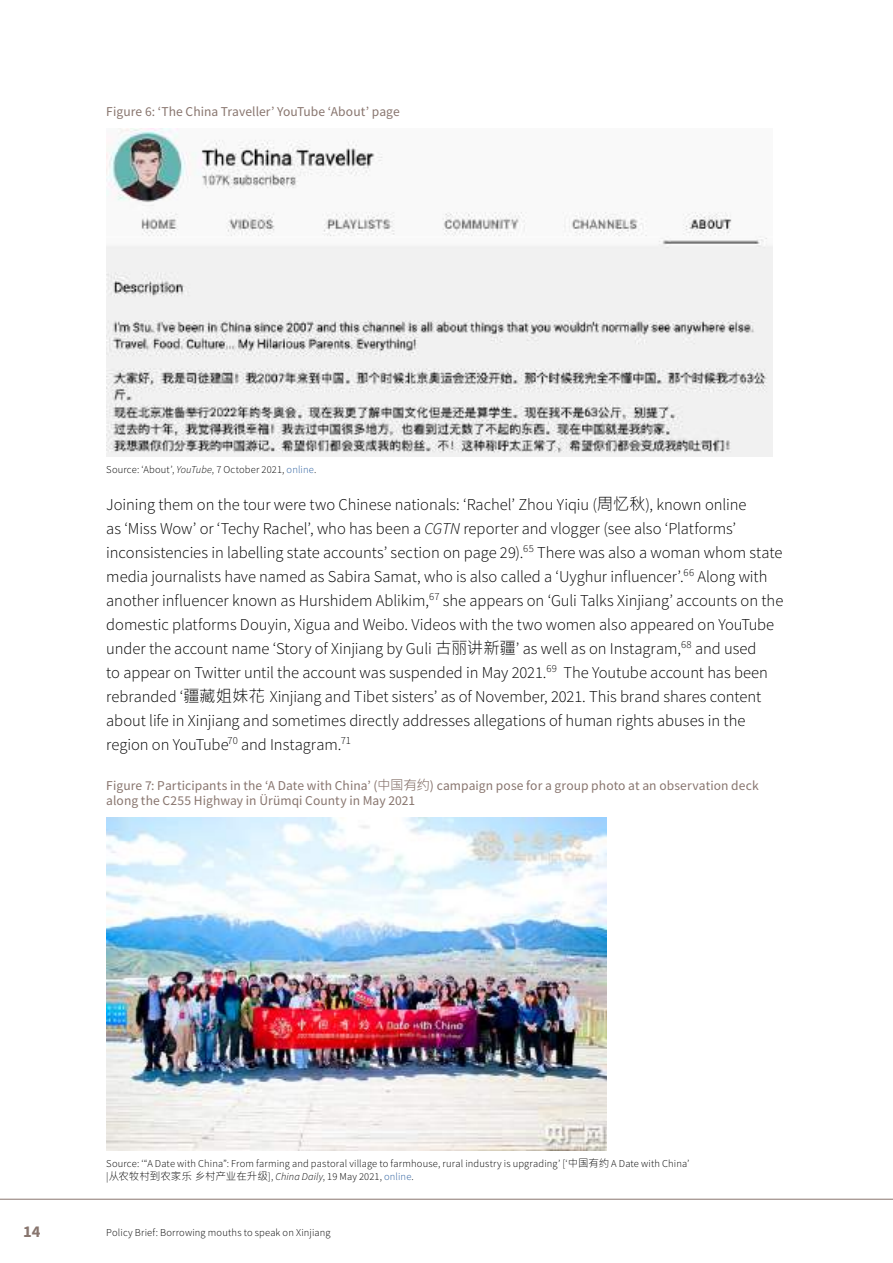
<style>
.page{position:relative;width:893px;height:1263px;background:#fff}
.page>*{position:absolute;margin:0;border:0;box-sizing:border-box;transform-origin:0 0}
.t1{font:300 16.5px/24px "Source Sans Pro";letter-spacing:-.005em;color:#000}
.t2{font:700 16.5px "Source Sans Pro";color:#88756e}
.t3{font:13.5px/15px "Source Sans Pro";letter-spacing:.005em;color:#88756e}
.t4{font:300 10.5px/12.8px "Source Sans Pro";letter-spacing:.015em;color:#000}
.s1{font-style:italic}
.s2{color:#265b9c}
.s3{font-family:"Microsoft Jheng Hei"}
</style>
<div class="page">
<img style="left:106px;top:128px;width:667px;height:328px">
<img style="left:106px;top:817px;width:501px;height:333px">
<hr style="left:0;top:1199px;width:893px;height:1px;background:#88756e">
<p class="t3" style="left:106px;top:104px;width:295px">Figure 6: ‘The China Traveller’ YouTube ‘About’ page</p>
<p class="t4" style="left:106px;top:463px;width:212px">Source: ‘About’, <span class="s1">YouTube</span>, 7 October 2021, <span class="s2">online</span>.</p>
<p class="t1" style="left:106px;top:492px;width:678px">Joining them on the tour were two Chinese nationals: ‘Rachel’ Zhou Yiqiu (<span class="s3">周忆秋</span>), known online<br>as ‘Miss Wow’ or ‘Techy Rachel’, who has been a <span class="s1">CGTN</span> reporter and vlogger (see also ‘Platforms’ inconsistencies in labelling state accounts’ section on page 29).<sup>65</sup> There was also a woman whom state media journalists have named as Sabira Samat, who is also called a ‘Uyghur influencer’.<sup>66</sup> Along with another influencer known as Hurshidem Ablikim,<sup>67</sup> she appears on ‘Guli Talks Xinjiang’ accounts on the domestic platforms Douyin, Xigua and Weibo. Videos with the two women also appeared on YouTube under the account name ‘Story of Xinjiang by Guli <span class="s3">古丽讲新疆</span>’ as well as on Instagram,<sup>68</sup> and used<br>to appear on Twitter until the account was suspended in May 2021.<sup>69</sup> The Youtube account has been rebranded ‘<span class="s3">疆藏姐妹花</span> Xinjiang and Tibet sisters’ as of November, 2021. This brand shares content about life in Xinjiang and sometimes directly addresses allegations of human rights abuses in the region on YouTube<sup>70</sup> and Instagram.<sup>71</sup></p>
<p class="t3" style="left:106px;top:778px;width:654px">Figure 7: Participants in the ‘A Date with China’ (<span class="s3">中国有约</span>) campaign pose for a group photo at an observation deck along the C255 Highway in Ürümqi County in May 2021</p>
<p class="t4" style="left:106px;top:1157px;width:585px">Source: ‘“A Date with China”: From farming and pastoral village to farmhouse, rural industry is upgrading’ [‘<span class="s3">中国有约</span> A Date with China’ |<span class="s3">从农牧村到农家乐 乡村产业在升级</span>], <span class="s1">China Daily</span>, 19 May 2021, <span class="s2">online</span>.</p>
<p class="t2" style="left:23px;top:1220px;width:19px">14</p>
<p class="t4" style="left:106px;top:1226px;width:226px">Policy Brief: Borrowing mouths to speak on Xinjiang</p>
</div>
